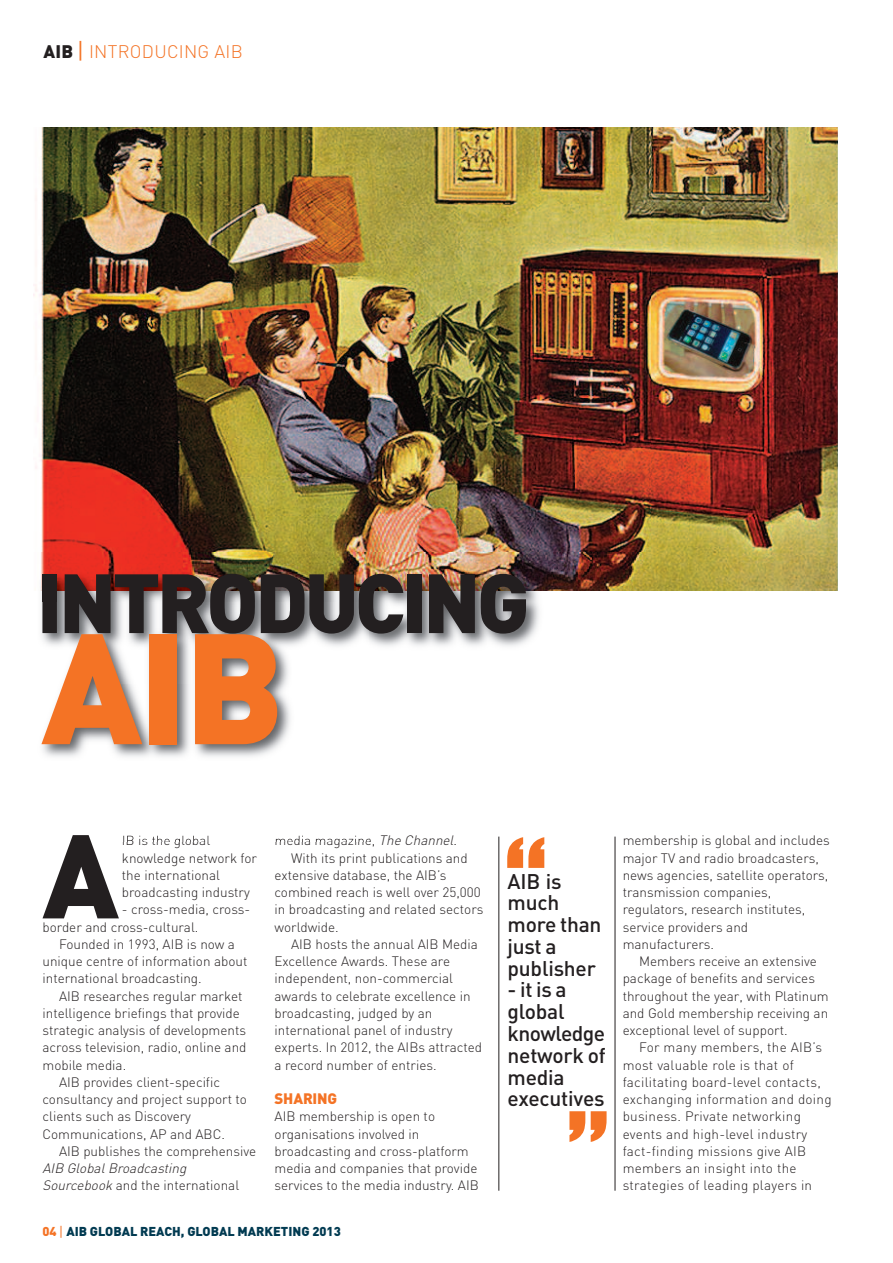
<style>
.page{position:relative;width:893px;height:1263px;background:#fff}
.page>*{position:absolute;margin:0;border:0;box-sizing:border-box;transform-origin:0 0}
.t1{font:900 154.5px "DIN";color:#f47325}
.t2{font:120px "Impact";color:#f47325}
.t3{font:900 117px "DIN";color:#231f20}
.t4{font:900 82.5px "DIN";letter-spacing:-.05em;color:#231f20}
.t5{font:500 21px/21.8px "DIN";letter-spacing:-.01em;color:#231f20}
.t6{font:300 18px "DIN";letter-spacing:.015em;color:#f47325}
.t7{font:900 15px "DIN";letter-spacing:-.01em;color:#f47325}
.t8{font:300 13.5px/17.2px "DIN";color:#231f20}
.t9{font:300 13.5px/17.2px "DIN";letter-spacing:.02em;color:#231f20}
.t10{font:italic 300 13.5px/17.2px "DIN";color:#231f20}
.t11{font:900 12.75px "DIN";color:#013a51}
.s1{font-weight:900;color:#231f20}
.s2{font-family:"Arial";font-weight:400;font-size:21px}
.s3{font-style:normal}
.s4{font-style:italic}
.s5{color:#f47325}
.s6{font-family:"Arial";font-weight:400;color:#f47325}
</style>
<div class="page">
<img style="left:34px;top:128px;width:804px;height:463px">
<img style="left:41px;top:591px;width:498px;height:92px">
<img style="left:42px;top:683px;width:314px;height:158px">
<img style="left:123px;top:836px;width:87px;height:5px">
<img style="left:276px;top:836px;width:92px;height:5px">
<img style="left:42px;top:603px;width:326px;height:30px">
<div style="left:43px;top:835px;width:77px;height:87px;background:#fff"></div>
<hr style="left:499px;top:836px;width:1px;height:355px;background:#231f20">
<hr style="left:615px;top:836px;width:1px;height:355px;background:#231f20">
<h3 class="t6" style="left:43px;top:41px;width:201px"><span class="s1">AIB</span> <span class="s2">|</span> INTRODUCING AIB</h3>
<h3 class="t4" style="left:37px;top:554px;width:495px">INTRODUCING</h3>
<h1 class="t1" style="left:41px;top:597px;width:245px">AIB</h1>
<h3 class="t3" style="left:43px;top:807px;width:78px">A</h3>
<p class="t8" style="left:122px;top:832px;width:137px">IB is the global knowledge network for the international broadcasting industry</p>
<p class="t8" style="left:43px;top:901px;width:209px;text-indent:79px">- cross-media, cross&shy;border and cross-cultural.</p>
<p class="t8" style="left:43px;top:935px;width:206px;text-indent:17px">Founded in 1993, AIB is now a unique centre of information about international broadcasting.</p>
<p class="t8" style="left:59px;top:987px;width:185px">AIB researches regular market</p>
<p class="t8" style="left:43px;top:1004px;width:199px">intelligence briefings that provide</p>
<p class="t8" style="left:43px;top:1021px;width:205px">strategic analysis of developments</p>
<p class="t8" style="left:43px;top:1039px;width:206px">across television, radio, online and</p>
<p class="t8" style="left:43px;top:1056px;width:85px">mobile media.</p>
<p class="t8" style="left:59px;top:1073px;width:163px">AIB provides client-specific</p>
<p class="t8" style="left:43px;top:1090px;width:206px">consultancy and project support to</p>
<p class="t8" style="left:43px;top:1108px;width:150px">clients such as Discovery</p>
<p class="t8" style="left:43px;top:1125px;width:184px">Communications, AP and ABC.</p>
<p class="t8" style="left:59px;top:1142px;width:199px">AIB publishes the comprehensive</p>
<p class="t10" style="left:43px;top:1159px;width:198px">AIB Global Broadcasting<br>Sourcebook<span class="s3">and the international</span></p>
<p class="t8" style="left:275px;top:832px;width:184px">media magazine, <span class="s4">TheChannel</span>.</p>
<p class="t8" style="left:291px;top:849px;width:178px">With its print publications and</p>
<p class="t8" style="left:275px;top:866px;width:173px">extensive database, the AIB’s</p>
<p class="t8" style="left:275px;top:883px;width:208px">combined reach is well over 25,000</p>
<p class="t8" style="left:275px;top:901px;width:210px">in broadcasting and related sectors</p>
<p class="t8" style="left:275px;top:918px;width:66px">worldwide.</p>
<p class="t8" style="left:291px;top:935px;width:188px">AIB hosts the annual AIB Media</p>
<p class="t8" style="left:275px;top:952px;width:177px">Excellence Awards. These are</p>
<p class="t8" style="left:275px;top:970px;width:180px">independent, non-commercial</p>
<p class="t8" style="left:275px;top:987px;width:197px">awards to celebrate excellence in</p>
<p class="t8" style="left:275px;top:1004px;width:159px">broadcasting, judged by an</p>
<p class="t8" style="left:275px;top:1021px;width:180px">international panel of industry</p>
<p class="t8" style="left:275px;top:1039px;width:209px">experts. In 2012, the AIBs attracted</p>
<p class="t8" style="left:275px;top:1056px;width:164px">a record number of entries.</p>
<p class="t7" style="left:275px;top:1090px;width:64px">SHARING</p>
<p class="t8" style="left:275px;top:1108px;width:206px">AIB membership is open to organisations involved in broadcasting and cross-platform media and companies that provide services to the media industry. AIB</p>
<p class="t11" style="left:43px;top:1223px;width:300px"><span class="s5">04</span> <span class="s6">|</span> AIB GLOBAL REACH, GLOBAL MARKETING 2013</p>
<h2 class="t2" style="left:505px;top:811px;width:43px">“</h2>
<h3 class="t5" style="left:507px;top:870px;width:100px">AIB is much more than just a publisher -itisa global knowledge network of media executives</h3>
<h2 class="t2" style="left:567px;top:1085px;width:43px">”</h2>
<p class="t8" style="left:623px;top:832px;width:209px">membership is global and includes major TV and radio broadcasters, news agencies, satellite operators, transmission companies, regulators, research institutes, service providers and manufacturers.</p>
<p class="t8" style="left:623px;top:952px;width:208px;text-indent:17px">Members receive an extensive package of benefits and services throughout the year, with Platinum and Gold membership receiving an exceptional level of support.</p>
<p class="t9" style="left:623px;top:1039px;width:210px;text-indent:17px">For many members, the AIB’s most valuable role is that of facilitating board-level contacts, exchanging information and doing business. Private networking events and high-level industry fact-finding missions give AIB members an insight into the strategies of leading players in</p>
</div>
